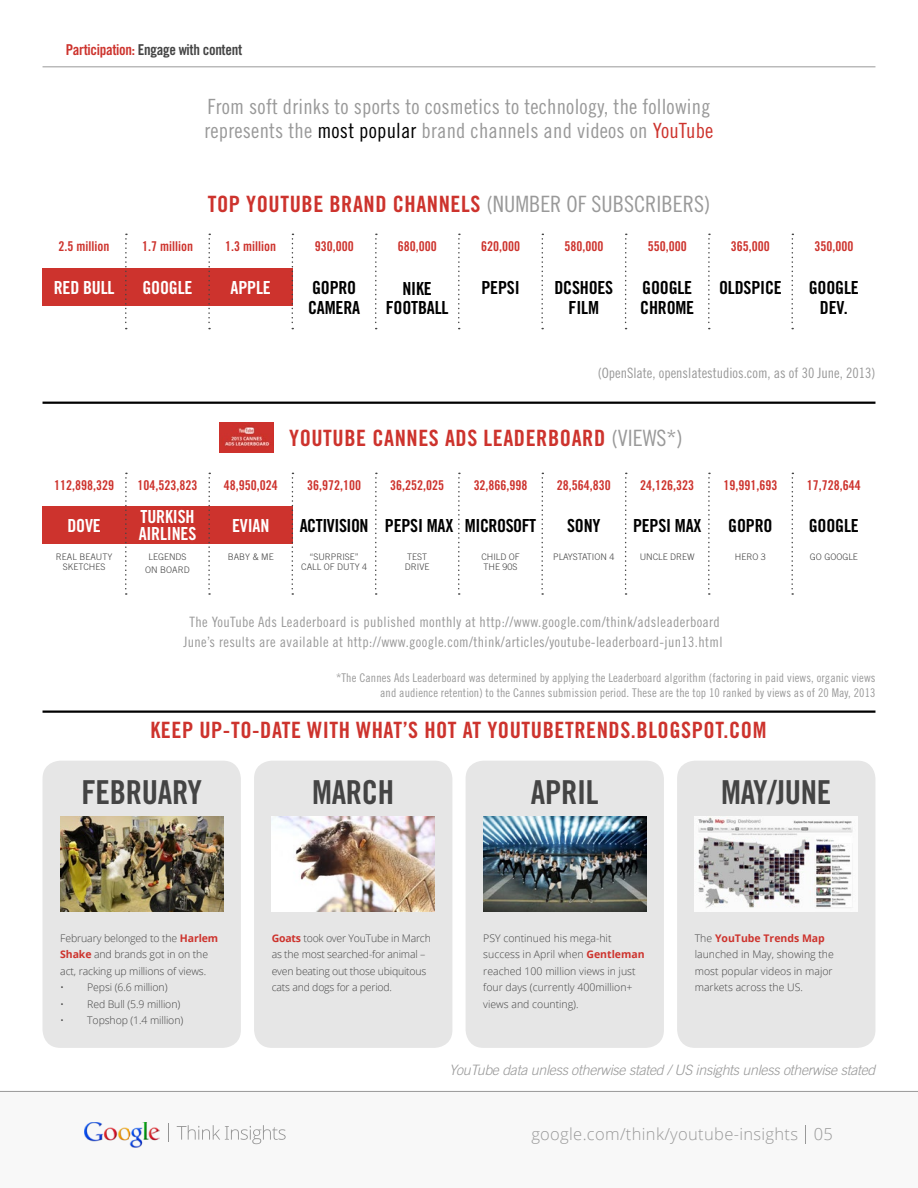
<style>
.page{position:relative;width:918px;height:1188px;background:#fff}
.page>*{position:absolute;margin:0;border:0;box-sizing:border-box;transform-origin:0 0}
.t1{font:33px "Trade Gothic LT Std Bd Cn 20";letter-spacing:-.01em;color:#444}
.t2{font:22.5px "Trade Gothic LT Std Bd Cn 20";letter-spacing:.025em;color:#cd332d}
.t3{font:21px/24px "Trade Gothic LT Std Cn 18";letter-spacing:.01em;color:#999}
.t4{font:18px/19.5px "Trade Gothic LT Std Bd Cn 20";letter-spacing:-.01em;color:#000}
.t5{font:18px/16.5px "Trade Gothic LT Std Bd Cn 20";letter-spacing:-.01em;color:#fff}
.t6{font:300 16.5px "Open Sans";letter-spacing:.02em;color:#999}
.t7{font:15px "Trade Gothic LT Std Bd Cn 20";letter-spacing:-.02em;color:#444}
.t8{font:14.25px/19.5px "Trade Gothic LT Std Cn 18";letter-spacing:.025em;color:#999;text-align:center}
.t9{font:italic 300 14.25px "Trade Gothic LT Std";letter-spacing:-.02em;color:#999}
.t10{font:14.25px "Trade Gothic LT Std Cn 18";color:#999}
.t11{font:13.5px "Trade Gothic LT Std Bd Cn 20";color:#cd332d}
.t12{font:12px/15px "Trade Gothic LT Std Cn 18";letter-spacing:.01em;color:#999;text-align:right}
.t13{font:300 10.5px/16.5px "Open Sans";letter-spacing:-.01em;color:#444}
.t14{font:300 9px/10.5px "Trade Gothic LT Std";color:#444;text-align:center}
.s1{color:#cd332d}
.s2{color:#000}
.s3{font-family:"Trade Gothic LT Std Cn 18";color:#999}
.s4{font-weight:700;color:#cd332d}
</style>
<div class="page">
<div style="left:0;top:1091px;width:918px;height:97px;background:#f8f8f8"></div>
<hr style="left:0;top:1091px;width:918px;height:1px;background:#999">
<img style="left:85px;top:1122px;width:75px;height:26px">
<svg style="left:177px;top:1125px;width:109px;height:19px"></svg>
<svg style="left:168px;top:1123px;width:1px;height:19px"></svg>
<div style="left:42px;top:268px;width:250px;height:38px;background:#cd332d"></div>
<div style="left:42px;top:506px;width:250px;height:38px;background:#cd332d"></div>
<hr style="left:43px;top:402px;width:832px;height:2px;background:#000">
<hr style="left:43px;top:711px;width:832px;height:2px;background:#000">
<div style="left:43px;top:761px;width:198px;height:287px;background:#e6e6e6;border-radius:18px"></div>
<img style="left:60px;top:816px;width:163px;height:96px">
<div style="left:677px;top:761px;width:198px;height:287px;background:#e6e6e6;border-radius:18px"></div>
<img style="left:695px;top:816px;width:163px;height:96px">
<div style="left:254px;top:761px;width:198px;height:287px;background:#e6e6e6;border-radius:18px"></div>
<img style="left:272px;top:816px;width:163px;height:96px">
<div style="left:466px;top:761px;width:198px;height:287px;background:#e6e6e6;border-radius:18px"></div>
<img style="left:483px;top:816px;width:163px;height:96px">
<hr style="left:43px;top:66px;width:832px;height:1px;background:#999">
<svg style="left:125px;top:473px;width:2px;height:122px"></svg>
<svg style="left:208px;top:473px;width:2px;height:122px"></svg>
<svg style="left:292px;top:473px;width:1px;height:122px"></svg>
<svg style="left:375px;top:473px;width:2px;height:122px"></svg>
<svg style="left:458px;top:473px;width:2px;height:122px"></svg>
<svg style="left:541px;top:473px;width:2px;height:122px"></svg>
<svg style="left:625px;top:473px;width:2px;height:122px"></svg>
<svg style="left:708px;top:473px;width:2px;height:122px"></svg>
<svg style="left:791px;top:473px;width:2px;height:122px"></svg>
<svg style="left:125px;top:234px;width:2px;height:95px"></svg>
<svg style="left:208px;top:234px;width:2px;height:95px"></svg>
<svg style="left:292px;top:234px;width:1px;height:95px"></svg>
<svg style="left:375px;top:234px;width:2px;height:95px"></svg>
<svg style="left:458px;top:234px;width:2px;height:95px"></svg>
<svg style="left:541px;top:234px;width:2px;height:95px"></svg>
<svg style="left:625px;top:234px;width:2px;height:95px"></svg>
<svg style="left:708px;top:234px;width:2px;height:95px"></svg>
<svg style="left:791px;top:234px;width:2px;height:95px"></svg>
<img style="left:220px;top:422px;width:53px;height:31px">
<h3 class="t7" style="left:66px;top:40px;width:178px"><span class="s1">PARTICIPATION:</span> ENGAGE WITH CONTENT</h3>
<h3 class="t3" style="left:205px;top:95px;width:510px">From soft drinks to sports to cosmetics to technology, the following represents the <span class="s2">most popular</span> brand channels and videos on <span class="s1">YouTube</span></h3>
<h2 class="t2" style="left:208px;top:191px;width:504px">TOP YOUTUBE BRAND CHANNELS <span class="s3">(Number of subscribers)</span></h2>
<p class="t11" style="left:59px;top:238px;width:52px">2.5 MILLION</p>
<p class="t11" style="left:142px;top:238px;width:52px">1.7 MILLION</p>
<p class="t11" style="left:225px;top:238px;width:52px">1.3 MILLION</p>
<p class="t11" style="left:315px;top:238px;width:40px">930,000</p>
<p class="t11" style="left:398px;top:238px;width:40px">680,000</p>
<p class="t11" style="left:481px;top:238px;width:40px">620,000</p>
<p class="t11" style="left:564px;top:238px;width:40px">580,000</p>
<p class="t11" style="left:648px;top:238px;width:40px">550,000</p>
<p class="t11" style="left:731px;top:238px;width:40px">365,000</p>
<p class="t11" style="left:814px;top:238px;width:40px">350,000</p>
<h3 class="t5" style="left:54px;top:280px;width:55px">RED BULL</h3>
<h3 class="t5" style="left:143px;top:280px;width:10px">GOOG</h3>
<h3 class="t5" style="left:178px;top:280px;width:15px">LE</h3>
<h3 class="t5" style="left:231px;top:280px;width:40px">APPLE</h3>
<h3 class="t4" style="left:308px;top:278px;width:54px">GOPRO<br>CAMERA</h3>
<h3 class="t4" style="left:402px;top:279px;width:8px">NIKE</h3>
<h3 class="t4" style="left:386px;top:298px;width:17px">FOOTB</h3>
<h3 class="t4" style="left:427px;top:298px;width:23px">ALL</h3>
<h3 class="t4" style="left:482px;top:278px;width:9px">PEPSI</h3>
<h3 class="t4" style="left:554px;top:278px;width:10px">DCSHOES</h3>
<h3 class="t4" style="left:569px;top:298px;width:32px">FILM</h3>
<h3 class="t4" style="left:642px;top:278px;width:10px">GOOG</h3>
<h3 class="t4" style="left:640px;top:278px;width:54px;text-align:right">LE<br>CHROME</h3>
<h3 class="t4" style="left:719px;top:278px;width:62px">OLDSPI CE</h3>
<h3 class="t4" style="left:809px;top:278px;width:10px">GOOG</h3>
<h3 class="t4" style="left:820px;top:278px;width:39px;text-indent:24px">LE<br>DEV.</h3>
<h3 class="t10" style="left:598px;top:364px;width:279px">(OpenSlate, openslatestudios.com, as of 30 June, 2013)</h3>
<h2 class="t2" style="left:289px;top:424px;width:12px">YOUTUBE</h2>
<h2 class="t2" style="left:372px;top:424px;width:34px">CANNES</h2>
<h2 class="t2" style="left:445px;top:424px;width:239px">ADS LEADERBOARD <span class="s3">(views*)</span></h2>
<p class="t11" style="left:54px;top:477px;width:61px">112,898,329</p>
<p class="t11" style="left:138px;top:477px;width:61px">104,523,823</p>
<p class="t11" style="left:224px;top:477px;width:55px">48,950,024</p>
<p class="t11" style="left:307px;top:477px;width:55px">36,972,100</p>
<p class="t11" style="left:390px;top:477px;width:55px">36,252,025</p>
<p class="t11" style="left:474px;top:477px;width:55px">32,866,998</p>
<p class="t11" style="left:557px;top:477px;width:55px">28,564,830</p>
<p class="t11" style="left:640px;top:477px;width:55px">24,126,323</p>
<p class="t11" style="left:723px;top:477px;width:55px">19,991,693</p>
<p class="t11" style="left:807px;top:477px;width:55px">17,728,644</p>
<h3 class="t5" style="left:67px;top:517px;width:9px">DOVE</h3>
<h3 class="t5" style="left:139px;top:509px;width:37px">TURKISH<br>AI RLINES</h3>
<h3 class="t5" style="left:232px;top:517px;width:37px">EVIAN</h3>
<h3 class="t4" style="left:300px;top:515px;width:70px">ACTIVISION</h3>
<h3 class="t4" style="left:385px;top:515px;width:17px">PEPSI</h3>
<h3 class="t4" style="left:427px;top:515px;width:28px">MAX</h3>
<h3 class="t4" style="left:465px;top:515px;width:71px">MICROSOFT</h3>
<h3 class="t4" style="left:567px;top:515px;width:17px">SONY</h3>
<h3 class="t4" style="left:633px;top:515px;width:17px">PEPSI</h3>
<h3 class="t4" style="left:675px;top:515px;width:28px">MAX</h3>
<h3 class="t4" style="left:728px;top:515px;width:44px">GOPRO</h3>
<h3 class="t4" style="left:809px;top:515px;width:50px">GOOGLE</h3>
<p class="t14" style="left:56px;top:551px;width:58px">REAL BEAUTY<br>SKETCHES</p>
<p class="t14" style="left:145px;top:550px;width:46px;line-height:13.5px">LEGENDS<br>ON BOARD</p>
<p class="t14" style="left:228px;top:551px;width:48px">BABY &amp; ME</p>
<p class="t14" style="left:301px;top:551px;width:68px">“SURPRISE”<br>CALL OF DUTY 4</p>
<p class="t14" style="left:405px;top:551px;width:26px;text-align:left">TEST<br>DRIVE</p>
<p class="t14" style="left:481px;top:551px;width:40px;text-align:left">CHILD OF<br>THE 90S</p>
<p class="t14" style="left:553px;top:551px;width:63px">PLAYSTATION 4</p>
<p class="t14" style="left:640px;top:551px;width:57px">UNCLE DREW</p>
<p class="t14" style="left:735px;top:551px;width:33px">HERO 3</p>
<p class="t14" style="left:810px;top:551px;width:50px">GO GOOGLE</p>
<h3 class="t8" style="left:184px;top:612px;width:541px">The YouTube Ads Leaderboard is published monthly at http://www.google.com/think/adsleaderboard<br>June’s results are available at http://www.google.com/think/articles/youtube-leaderboard-jun13.html</h3>
<p class="t12" style="left:336px;top:670px;width:541px">*The Cannes Ads Leaderboard was determined by applying the Leaderboard algorithm (factoring in paid views, organic views and audience retention) to the Cannes submission period. These are the top 10 ranked by views as of 20 May, 2013</p>
<h2 class="t2" style="left:150px;top:717px;width:22px">KEEP</h2>
<h2 class="t2" style="left:199px;top:717px;width:237px">UP-TO-DATE WITH WHAT’S HOT</h2>
<h2 class="t2" style="left:463px;top:717px;width:37px">AT YOUTUBET</h2>
<h2 class="t2" style="left:574px;top:717px;width:96px">RENDS.BLOGSPOT</h2>
<h2 class="t2" style="left:724px;top:717px;width:44px">.COM</h2>
<h1 class="t1" style="left:81px;top:772px;width:122px">FEBRUARY</h1>
<h1 class="t1" style="left:721px;top:772px;width:70px">MAY/JUNE</h1>
<h1 class="t1" style="left:312px;top:772px;width:80px">MARCH</h1>
<h1 class="t1" style="left:531px;top:772px;width:69px">APRIL</h1>
<p class="t13" style="left:60px;top:929px;width:160px">February belonged to the <span class="s4">Harlem<br>Shake</span> and brands got in on the act, racking up millions of views.</p>
<p class="t13" style="left:60px;top:979px;width:109px">• Pepsi (6.6 million)</p>
<p class="t13" style="left:60px;top:995px;width:122px">• Red Bull (5.9 million)</p>
<p class="t13" style="left:60px;top:1012px;width:125px">• Topshop (1.4 million)</p>
<p class="t13" style="left:272px;top:929px;width:161px"><span class="s4">Goats</span> took over YouTube in March as the most searched-for animal – even beating out those ubiquitous cats and dogs for a period.</p>
<p class="t13" style="left:483px;top:929px;width:163px">PSY continued his mega-hit success in April when <span class="s4">Gentleman </span>reached 100 million views in just four days (currently 400million+ views and counting).</p>
<p class="t13" style="left:695px;top:929px;width:141px">The <span class="s4">YouTube Trends Map </span>launched in May, showing the most popular videos in major markets across the US.</p>
<h3 class="t9" style="left:449px;top:1061px;width:428px">YouTube data unless otherwise stated / US insights unless otherwise stated</h3>
<h3 class="t6" style="left:531px;top:1123px;width:303px">google.com/think/youtube-insights 05</h3>
</div>
